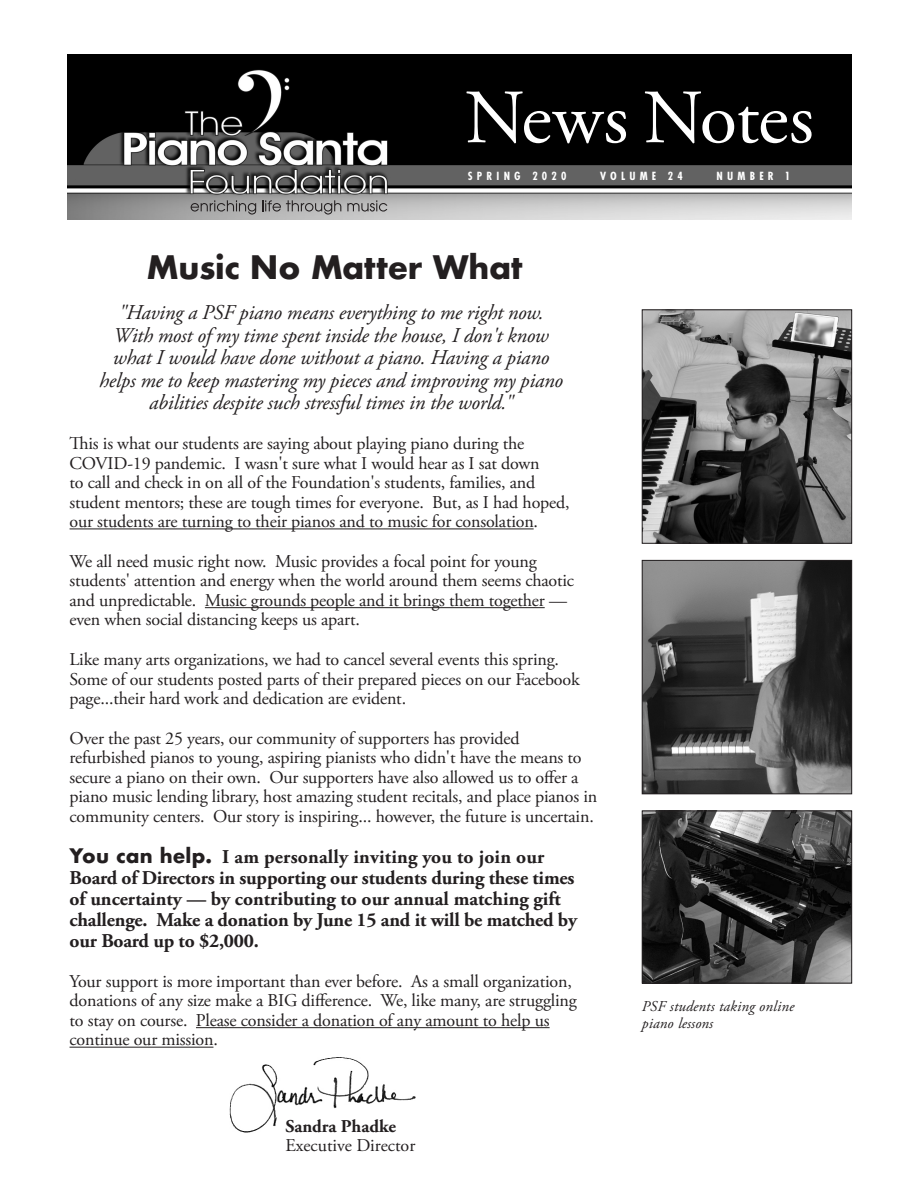
<style>
.page{position:relative;width:918px;height:1188px;background:#fff}
.page>*{position:absolute;margin:0;border:0;box-sizing:border-box;transform-origin:0 0}
.t1{font:76.5px "Adobe Garamond Pro";letter-spacing:-.015em;color:#fff}
.t2{font:700 31.5px "Futura";letter-spacing:-.01em;color:#231f20}
.t3{font:italic 21px/22.5px "Adobe Garamond Pro";letter-spacing:-.01em;color:#231f20;text-align:center}
.t4{font:700 19.5px/21px "Adobe Garamond Pro";letter-spacing:-.01em;color:#231f20}
.t5{font:18px/19.5px "Adobe Garamond Pro";letter-spacing:-.01em;color:#231f20}
.t6{font:700 18px "Adobe Garamond Pro";color:#231f20}
.A_textParaContrib{font:italic 15px/17.2px "Adobe Garamond Pro";letter-spacing:.01em;color:#231f20}
.A_Text_para{font:700 12.3px "Futura PT Cond";letter-spacing:.34em;color:#fff}
.s1{font-family:"Futura"}
</style>
<div class="page">
<img style="left:68px;top:54px;width:784px;height:165px">
<img style="left:230px;top:1057px;width:185px;height:76px">
<svg style="left:191px;top:200px;width:65px;height:15px"></svg>
<svg style="left:262px;top:200px;width:79px;height:15px"></svg>
<svg style="left:347px;top:200px;width:40px;height:12px"></svg>
<hr style="left:70px;top:528px;width:464px;height:1px;background:#231f20">
<hr style="left:205px;top:607px;width:340px;height:1px;background:#231f20">
<hr style="left:196px;top:1027px;width:354px;height:1px;background:#231f20">
<hr style="left:70px;top:1047px;width:143px;height:1px;background:#231f20">
<img style="left:644px;top:312px;width:206px;height:230px">
<div style="left:642px;top:310px;width:210px;height:234px;border:1px solid #231f20"></div>
<img style="left:644px;top:562px;width:206px;height:230px">
<div style="left:642px;top:560px;width:210px;height:234px;border:1px solid #231f20"></div>
<img style="left:644px;top:813px;width:206px;height:168px">
<div style="left:642px;top:811px;width:210px;height:172px;border:1px solid #231f20"></div>
<p class="t1" style="left:465px;top:72px;width:350px">News Notes</p>
<p class="A_Text_para" style="left:468px;top:169px;width:100px">SPRING 2020</p>
<p class="A_Text_para" style="left:600px;top:169px;width:84px">VOLUME 24</p>
<p class="A_Text_para" style="left:717px;top:169px;width:75px">NUMBER 1</p>
<p class="t2" style="left:146px;top:244px;width:378px">Music No Matter What</p>
<p class="t3" style="left:99px;top:302px;width:465px">"Having a PSF piano means everything to me right now.<br>With most of my time spent inside the house, I don't know what I would have done without a piano. Having a piano helps me to keep mastering my pieces and improving my piano abilities despite such stressful times in the world."</p>
<p class="t5" style="left:70px;top:434px;width:502px">This is what our students are saying about playing piano during the COVID-19 pandemic. I wasn't sure what I would hear as I sat down<br>to call and check in on all of the Foundation's students, families, and student mentors; these are tough times for everyone. But, as I had hoped, our students are turning to their pianos and to music for consolation.</p>
<p class="t5" style="left:70px;top:552px;width:506px">We all need music right now. Music provides a focal point for young students' attention and energy when the world around them seems chaotic and unpredictable. Music grounds people and it brings them together — even when social distancing keeps us apart.</p>
<p class="t5" style="left:70px;top:650px;width:512px">Like many arts organizations, we had to cancel several events this spring.<br>Some of our students posted parts of their prepared pieces on our Facebook page...their hard work and dedication are evident.</p>
<p class="t5" style="left:70px;top:729px;width:529px">Over the past 25 years, our community of supporters has provided refurbished pianos to young, aspiring pianists who didn't have the means to secure a piano on their own. Our supporters have also allowed us to offer a piano music lending library, host amazing student recitals, and place pianos in community centers. Our story is inspiring... however, the future is uncertain.</p>
<p class="t4" style="left:70px;top:847px;width:509px"><span class="s1">You can help.</span> I am personally inviting you to join our Board of Directors in supporting our students during these times of uncertainty — by contributing to our annual matching gift challenge. Make a donation by June 15 and it will be matched by our Board up to $2,000.</p>
<p class="t5" style="left:70px;top:972px;width:509px">Your support is more important than ever before. As a small organization, donations of any size make a BIG difference. We, like many, are struggling to stay on course. Please consider a donation of any amount to help us continue our mission.</p>
<p class="t6" style="left:286px;top:1115px;width:112px">Sandra Phadke</p>
<p class="t5" style="left:286px;top:1136px;width:131px">Executive Director</p>
<p class="A_textParaContrib" style="left:642px;top:998px;width:154px">PSF students taking online piano lessons</p>
</div>
